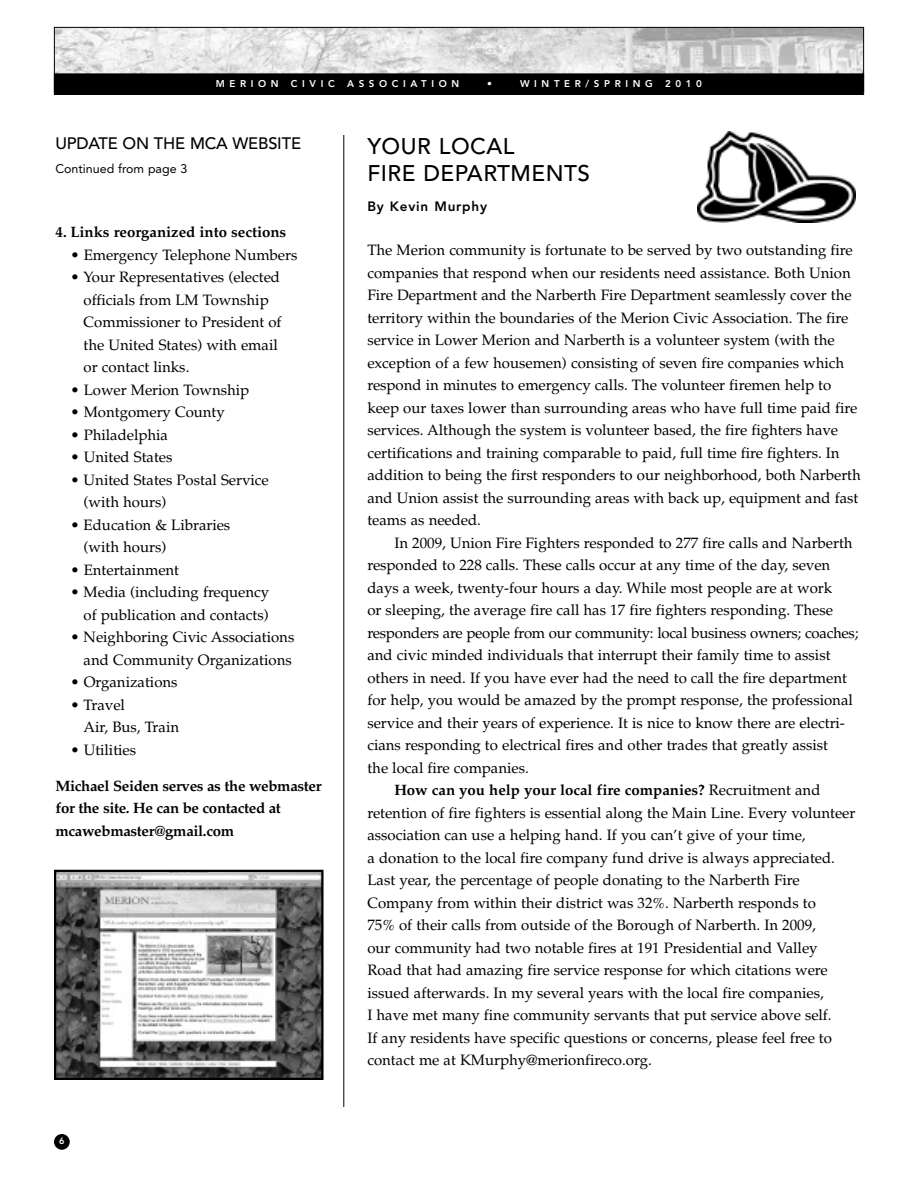
<style>
.page{position:relative;width:918px;height:1188px;background:#fff}
.page>*{position:absolute;margin:0;border:0;box-sizing:border-box;transform-origin:0 0}
.t1{font:500 22.5px/27px "Avenir";letter-spacing:.02em;color:#000}
.t2{font:500 16.5px "Avenir";letter-spacing:-.01em;color:#000}
.t3{font:15px/22.5px "Palatino";color:#000}
.t4{font:700 15px/22.5px "Palatino";letter-spacing:-.02em;color:#000}
.t5{font:700 15px "Palatino";color:#000}
.t6{font:800 13.5px "Avenir";letter-spacing:.06em;color:#000}
.t7{font:12.45px "Avenir";color:#000}
.t8{font:800 9.75px "Avenir";letter-spacing:.475em;color:#fff}
.t9{font:800 9px "Avenir";color:#fff}
.s1{font-weight:400}
</style>
<div class="page">
<div style="left:54px;top:1134px;width:16px;height:16px;background:#000;border-radius:50%"></div>
<img style="left:56px;top:29px;width:806px;height:45px">
<div style="left:54px;top:27px;width:810px;height:65px;border:1px solid #000"></div>
<div style="left:55px;top:74px;width:808px;height:20px;background:#000"></div>
<div style="left:54px;top:74px;width:810px;height:21px;border:1px solid #000"></div>
<hr style="left:343px;top:135px;width:1px;height:972px;background:#000">
<img style="left:57px;top:873px;width:264px;height:204px">
<div style="left:54px;top:870px;width:270px;height:210px;border:2px solid #000"></div>
<img style="left:697px;top:132px;width:158px;height:90px">
<p class="t8" style="left:216px;top:80px;width:64px">MERION</p>
<p class="t8" style="left:291px;top:80px;width:45px">CIVIC</p>
<p class="t8" style="left:347px;top:80px;width:114px">ASSOCIATION</p>
<p class="t8" style="left:487px;top:80px;width:6px">•</p>
<p class="t8" style="left:520px;top:80px;width:134px">WINTER/SPRING</p>
<p class="t8" style="left:665px;top:80px;width:38px">2010</p>
<p class="t2" style="left:56px;top:136px;width:247px">UPDATE ON THE MCA WEBSITE</p>
<p class="t7" style="left:56px;top:164px;width:133px">Continued from page 3</p>
<p class="t5" style="left:56px;top:224px;width:232px">4. Links reorganized into sections</p>
<p class="t3" style="left:70px;top:244px;width:228px">• Emergency Telephone Numbers</p>
<p class="t3" style="left:84px;top:266px;width:200px;text-indent:-13px">• Your Representatives (elected officials from LM Township<br>Commissioner to President of the United States) with email or contact links.</p>
<p class="t3" style="left:70px;top:379px;width:180px">• Lower Merion Township</p>
<p class="t3" style="left:70px;top:401px;width:156px">• Montgomery County</p>
<p class="t3" style="left:70px;top:424px;width:99px">• Philadelphia</p>
<p class="t3" style="left:70px;top:446px;width:104px">• United States</p>
<p class="t3" style="left:84px;top:469px;width:187px;text-indent:-13px">• United States Postal Service (with hours)</p>
<p class="t3" style="left:84px;top:514px;width:148px;text-indent:-13px">• Education &amp; Libraries (with hours)</p>
<p class="t3" style="left:70px;top:559px;width:110px">• Entertainment</p>
<p class="t3" style="left:70px;top:581px;width:200px;text-align:right">• Media (including frequency of publication and contacts)</p>
<p class="t3" style="left:70px;top:626px;width:225px;text-align:right">• Neighboring Civic Associations and Community Organizations</p>
<p class="t3" style="left:70px;top:671px;width:109px">• Organizations</p>
<p class="t3" style="left:84px;top:694px;width:97px;text-indent:-13px">• Travel<br>Air, Bus, Train</p>
<p class="t3" style="left:70px;top:739px;width:67px">• Utilities</p>
<p class="t4" style="left:56px;top:775px;width:268px">Michael Seiden serves as the webmaster for the site. He can be contacted at mcawebmaster@gmail.com</p>
<p class="t9" style="left:59px;top:1137px;width:7px">6</p>
<h1 class="t1" style="left:367px;top:134px;width:224px">YOUR LOCAL<br>FIRE DEPARTMENTS</h1>
<p class="t6" style="left:367px;top:200px;width:121px">By Kevin Murphy</p>
<p class="t3" style="left:367px;top:239px;width:495px">The Merion community is fortunate to be served by two outstanding fire companies that respond when our residents need assistance. Both Union Fire Department and the Narberth Fire Department seamlessly cover the territory within the boundaries of the Merion Civic Association. The fire service in Lower Merion and Narberth is a volunteer system (with the exception of a few housemen) consisting of seven fire companies which respond in minutes to emergency calls. The volunteer firemen help to keep our taxes lower than surrounding areas who have full time paid fire services. Although the system is volunteer based, the fire fighters have certifications and training comparable to paid, full time fire fighters. In addition to being the first responders to our neighborhood, both Narberth and Union assist the surrounding areas with back up, equipment and fast teams as needed.</p>
<p class="t3" style="left:394px;top:532px;width:460px">In 2009, Union Fire Fighters responded to 277 fire calls and Narberth</p>
<p class="t3" style="left:367px;top:554px;width:464px">responded to 228 calls. These calls occur at any time of the day, seven</p>
<p class="t3" style="left:367px;top:577px;width:466px">days a week, twenty-four hours a day. While most people are at work</p>
<p class="t3" style="left:367px;top:599px;width:467px">or sleeping, the average fire call has 17 fire fighters responding. These</p>
<p class="t3" style="left:367px;top:622px;width:493px">responders are people from our community: local business owners; coaches;</p>
<p class="t3" style="left:367px;top:644px;width:465px">and civic minded individuals that interrupt their family time to assist</p>
<p class="t3" style="left:367px;top:667px;width:481px">others in need. If you have ever had the need to call the fire department</p>
<p class="t3" style="left:367px;top:689px;width:487px">for help, you would be amazed by the prompt response, the professional</p>
<p class="t3" style="left:367px;top:712px;width:479px">service and their years of experience. It is nice to know there are electri-</p>
<p class="t3" style="left:367px;top:734px;width:462px">cians responding to electrical fires and other trades that greatly assist</p>
<p class="t3" style="left:367px;top:757px;width:163px">the local fire companies.</p>
<p class="t5" style="left:394px;top:782px;width:428px">How can you help your local fire companies? <span class="s1">Recruitment and</span></p>
<p class="t3" style="left:367px;top:802px;width:490px">retention of fire fighters is essential along the Main Line. Every volunteer</p>
<p class="t3" style="left:367px;top:824px;width:440px">association can use a helping hand. If you can’t give of your time,</p>
<p class="t3" style="left:367px;top:847px;width:469px">a donation to the local fire company fund drive is always appreciated.</p>
<p class="t3" style="left:367px;top:869px;width:434px">Last year, the percentage of people donating to the Narberth Fire</p>
<p class="t3" style="left:367px;top:892px;width:450px">Company from within their district was 32%. Narberth responds to</p>
<p class="t3" style="left:367px;top:914px;width:450px">75% of their calls from outside of the Borough of Narberth. In 2009,</p>
<p class="t3" style="left:367px;top:937px;width:452px">our community had two notable fires at 191 Presidential and Valley</p>
<p class="t3" style="left:367px;top:959px;width:462px">Road that had amazing fire service response for which citations were</p>
<p class="t3" style="left:367px;top:982px;width:458px">issued afterwards. In my several years with the local fire companies,</p>
<p class="t3" style="left:367px;top:1004px;width:466px">I have met many fine community servants that put service above self.</p>
<p class="t3" style="left:367px;top:1027px;width:466px">If any residents have specific questions or concerns, please feel free to</p>
<p class="t3" style="left:367px;top:1049px;width:286px">contact me at KMurphy@merionfireco.org.</p>
</div>
